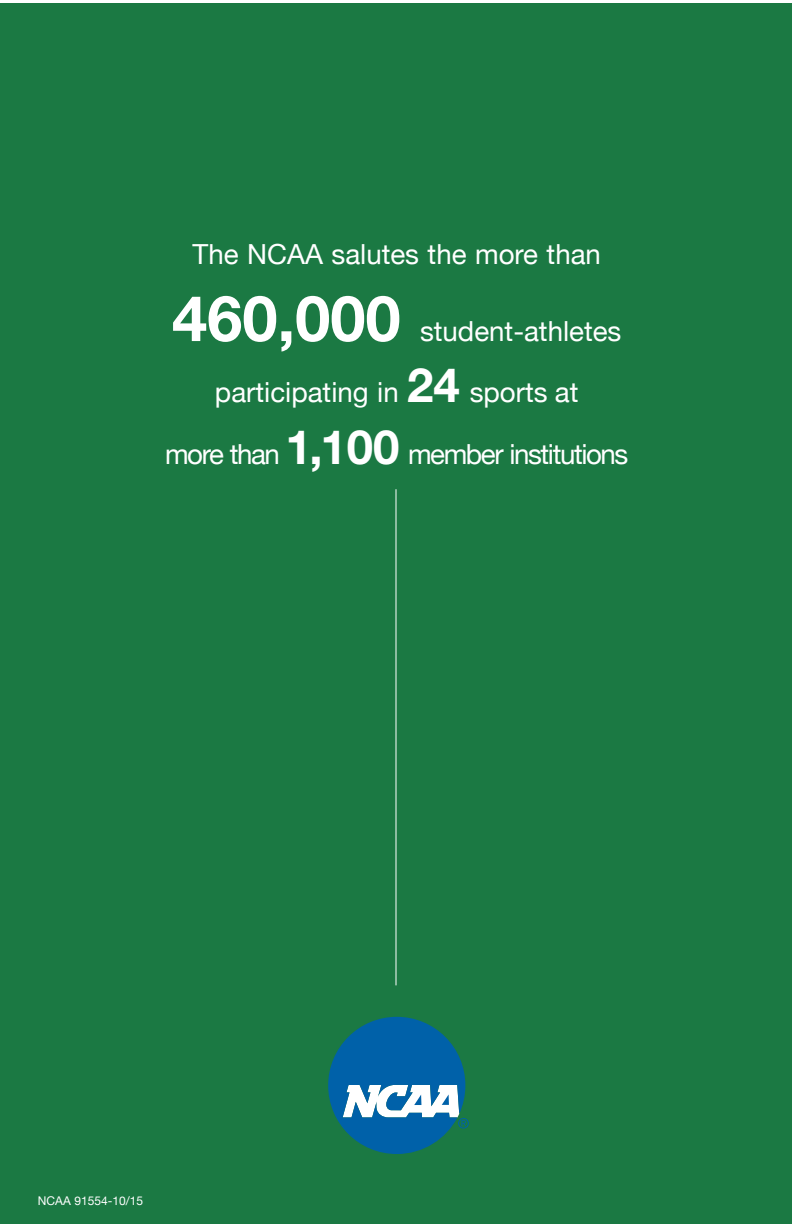
<style>
.page{position:relative;width:792px;height:1224px;background:#fff}
.page>*{position:absolute;margin:0;border:0;box-sizing:border-box;transform-origin:0 0}
.t1{font:700 63.2px "Helvetica Neue LT Std";color:#fff}
.t2{font:27.6px "Helvetica Neue";color:#fff}
.t3{font:27.6px "Helvetica Neue";letter-spacing:-.05em;color:#fff}
.t4{font:12px "Helvetica Neue";color:#fff}
.s1{font-family:"Helvetica Neue LT Std";font-weight:700;font-size:47.4px}
</style>
<div class="page">
<div style="left:0;top:4px;width:792px;height:1220px;background:#1b7943"></div>
<hr style="left:396px;top:489px;width:1px;height:496px;background:#fff">
<svg style="left:328px;top:1017px;width:141px;height:137px"></svg>
<p class="t2" style="left:193px;top:234px;width:410px">The NCAA salutes the more than</p>
<h1 class="t1" style="left:172px;top:279px;width:230px">460,000</h1>
<p class="t2" style="left:420px;top:311px;width:203px">student-athletes</p>
<p class="t2" style="left:215px;top:373px;width:365px">participating in <span class="s1">24</span> sports at</p>
<p class="t3" style="left:165px;top:434px;width:465px">more than <span class="s1">1,100</span> member institutions</p>
<p class="t4" style="left:38px;top:1192px;width:107px">NCAA 91554-10/15</p>
</div>
